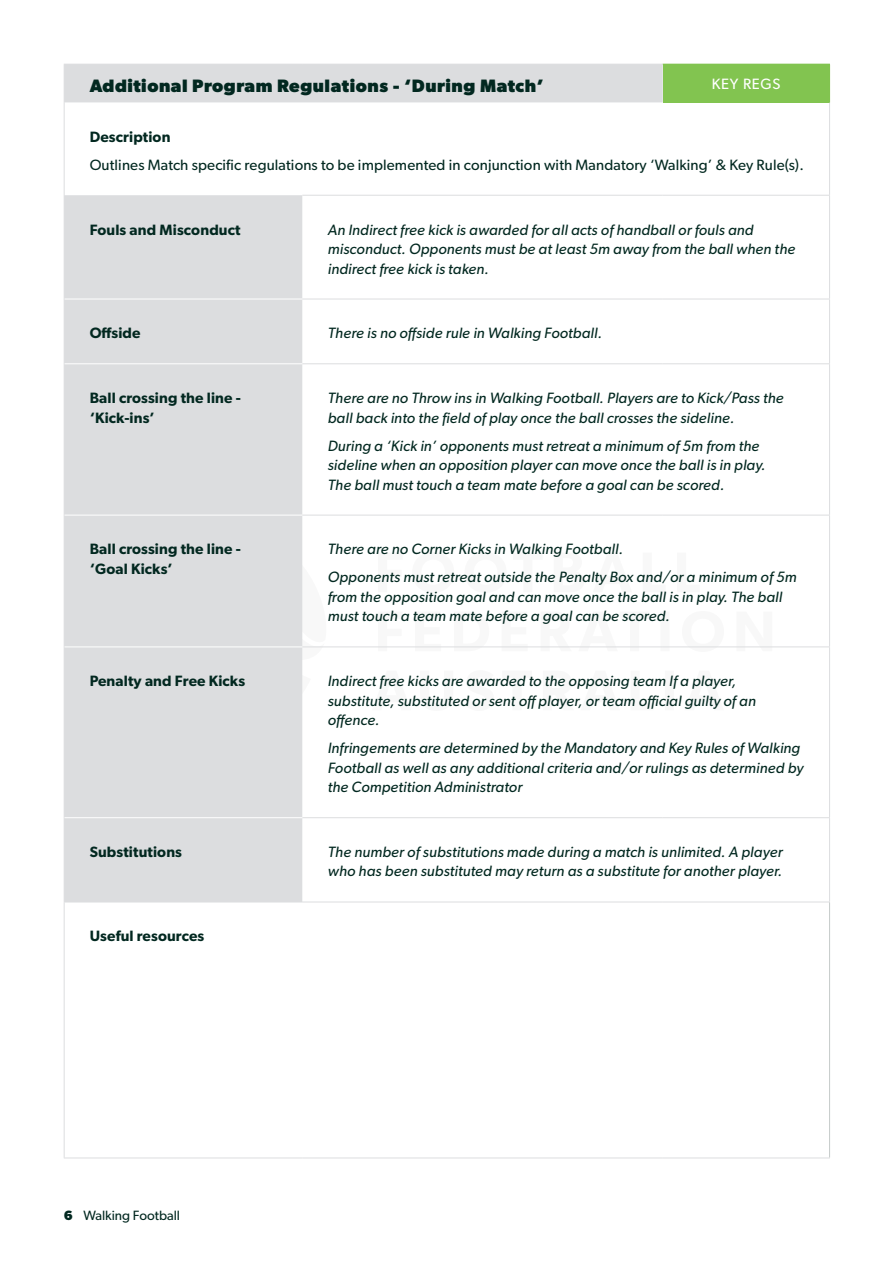
<style>
.page{position:relative;width:893px;height:1263px;background:#fff}
.page>*{position:absolute;margin:0;border:0;box-sizing:border-box;transform-origin:0 0}
.Body_Copy{font:700 18px "Gibson";letter-spacing:.03em;color:#022820}
.Body_Copy-2{font:italic 15px/19.5px "Gibson";letter-spacing:.01em;color:#022820}
.Body_Copy-3{font:600 15px/19.5px "Gibson";letter-spacing:.01em;color:#022820}
.Body_Copy-4{font:15px "Gibson";letter-spacing:.01em;color:#022820}
.Body_Copy-5{font:15px "Gibson";letter-spacing:.05em;color:#fff}
.t1{font:13.5px "Gibson";color:#022820}
.s1{font-weight:700}
</style>
<div class="page">
<svg style="left:65px;top:65px;width:598px;height:837px"></svg>
<div style="left:663px;top:64px;width:167px;height:38px;background:#82c450"></div>
<hr style="left:302px;top:195px;width:361px;height:1px;background:#dcdddf">
<hr style="left:663px;top:195px;width:167px;height:1px;background:#dcdddf">
<hr style="left:302px;top:299px;width:361px;height:1px;background:#dcdddf">
<hr style="left:663px;top:299px;width:167px;height:1px;background:#dcdddf">
<hr style="left:302px;top:363px;width:361px;height:1px;background:#dcdddf">
<hr style="left:663px;top:363px;width:167px;height:1px;background:#dcdddf">
<hr style="left:302px;top:515px;width:361px;height:1px;background:#dcdddf">
<hr style="left:663px;top:515px;width:167px;height:1px;background:#dcdddf">
<hr style="left:302px;top:646px;width:361px;height:1px;background:#dcdddf">
<hr style="left:663px;top:646px;width:167px;height:1px;background:#dcdddf">
<hr style="left:302px;top:817px;width:361px;height:1px;background:#dcdddf">
<hr style="left:663px;top:817px;width:167px;height:1px;background:#dcdddf">
<hr style="left:302px;top:902px;width:361px;height:1px;background:#dcdddf">
<hr style="left:663px;top:902px;width:167px;height:1px;background:#dcdddf">
<hr style="left:64px;top:64px;width:238px;height:1px;background:#dcdddf">
<hr style="left:64px;top:65px;width:1px;height:37px;background:#dcdddf">
<hr style="left:302px;top:64px;width:361px;height:1px;background:#dcdddf">
<hr style="left:64px;top:102px;width:1px;height:93px;background:#dcdddf">
<hr style="left:829px;top:102px;width:1px;height:93px;background:#dcdddf">
<hr style="left:64px;top:195px;width:1px;height:104px;background:#dcdddf">
<hr style="left:829px;top:196px;width:1px;height:103px;background:#dcdddf">
<hr style="left:64px;top:299px;width:1px;height:65px;background:#dcdddf">
<hr style="left:829px;top:299px;width:1px;height:64px;background:#dcdddf">
<hr style="left:64px;top:364px;width:1px;height:151px;background:#dcdddf">
<hr style="left:829px;top:364px;width:1px;height:151px;background:#dcdddf">
<hr style="left:64px;top:515px;width:1px;height:132px;background:#dcdddf">
<hr style="left:829px;top:515px;width:1px;height:131px;background:#dcdddf">
<hr style="left:64px;top:647px;width:1px;height:171px;background:#dcdddf">
<hr style="left:829px;top:647px;width:1px;height:170px;background:#dcdddf">
<hr style="left:64px;top:818px;width:1px;height:84px;background:#dcdddf">
<hr style="left:829px;top:818px;width:1px;height:84px;background:#dcdddf">
<hr style="left:64px;top:902px;width:1px;height:255px;background:#dcdddf">
<hr style="left:65px;top:299px;width:237px;height:1px;background:#fff">
<hr style="left:65px;top:363px;width:237px;height:1px;background:#fff">
<hr style="left:65px;top:515px;width:237px;height:1px;background:#fff">
<hr style="left:65px;top:646px;width:237px;height:1px;background:#fff">
<hr style="left:65px;top:817px;width:237px;height:1px;background:#fff">
<hr style="left:829px;top:902px;width:1px;height:255px;background:#c5cac9">
<hr style="left:64px;top:1157px;width:238px;height:1px;background:#dcdddf">
<hr style="left:302px;top:1157px;width:361px;height:1px;background:#dcdddf">
<hr style="left:663px;top:1157px;width:167px;height:1px;background:#dcdddf">
<hr style="left:64px;top:902px;width:238px;height:1px;background:#dcdddf">
<p class="Body_Copy" style="left:90px;top:75px;width:456px">Additional Program Regulations - ‘During Match’</p>
<p class="Body_Copy-5" style="left:712px;top:75px;width:70px">KEY REGS</p>
<p class="Body_Copy-3" style="left:90px;top:126px;width:82px">Description</p>
<p class="Body_Copy-4" style="left:90px;top:156px;width:716px">Outlines Match specific regulations to be implemented in conjunction with Mandatory ‘Walking’ &amp; Key Rule(s).</p>
<p class="Body_Copy-3" style="left:90px;top:219px;width:152px">Fouls and Misconduct</p>
<p class="Body_Copy-2" style="left:328px;top:219px;width:469px">An Indirect free kick is awarded for all acts of handball or fouls and misconduct. Opponents must be at least 5m away from the ball when the indirect free kick is taken.</p>
<p class="Body_Copy-3" style="left:90px;top:323px;width:52px">Offside</p>
<p class="Body_Copy-2" style="left:328px;top:323px;width:276px">There is no offside rule in Walking Football.</p>
<p class="Body_Copy-3" style="left:90px;top:388px;width:153px">Ball crossing the line - ‘Kick-ins’</p>
<p class="Body_Copy-2" style="left:328px;top:388px;width:457px">There are no Throw ins in Walking Football. Players are to Kick/Pass the ball back into the field of play once the ball crosses the sideline.</p>
<p class="Body_Copy-2" style="left:328px;top:435px;width:439px">During a ‘Kick in’ opponents must retreat a minimum of 5m from the sideline when an opposition player can move once the ball is in play.<br>The ball must touch a team mate before a goal can be scored.</p>
<p class="Body_Copy-3" style="left:90px;top:539px;width:153px">Ball crossing the line - ‘Goal Kicks’</p>
<p class="Body_Copy-2" style="left:328px;top:539px;width:297px">There are no Corner Kicks in Walking Football.</p>
<p class="Body_Copy-2" style="left:328px;top:567px;width:470px">Opponents must retreat outside the Penalty Box and/or a minimum of 5m from the opposition goal and can move once the ball is in play. The ball must touch a team mate before a goal can be scored.</p>
<p class="Body_Copy-3" style="left:90px;top:671px;width:157px">Penalty and Free Kicks</p>
<p class="Body_Copy-2" style="left:328px;top:671px;width:430px">Indirect free kicks are awarded to the opposing team If a player, substitute, substituted or sent off player, or team official guilty of an offence.</p>
<p class="Body_Copy-2" style="left:328px;top:738px;width:477px">Infringements are determined by the Mandatory and Key Rules of Walking<br>Football as well as any additional criteria and/or rulings as determined by the Competition Administrator</p>
<p class="Body_Copy-3" style="left:90px;top:842px;width:94px">Substitutions</p>
<p class="Body_Copy-2" style="left:328px;top:842px;width:456px">The number of substitutions made during a match is unlimited. A player who has been substituted may return as a substitute for another player.</p>
<p class="Body_Copy-3" style="left:90px;top:926px;width:116px">Useful resources</p>
<p class="t1" style="left:64px;top:1208px;width:118px"><span class="s1">6</span> Walking Football</p>
</div>
